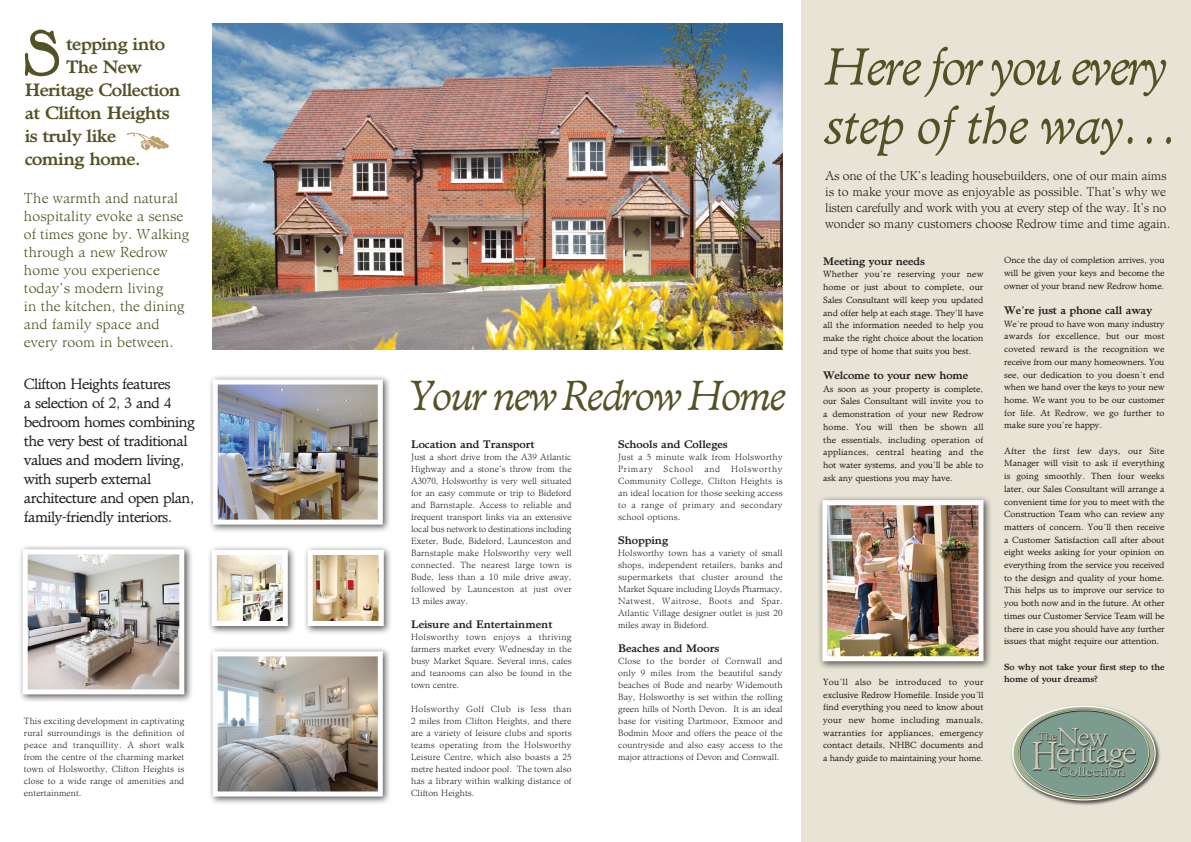
<style>
.page{position:relative;width:1191px;height:842px;background:#fff}
.page>*{position:absolute;margin:0;border:0;box-sizing:border-box;transform-origin:0 0}
.t1{font:69.5px "P22 Artsand Crafts Hunter";color:#545225;scale:.9 1}
.t2{font:italic 54.9px "TC Administer RR";letter-spacing:-.02em;color:#545225}
.t3{font:italic 54.9px "TC Administer RR";color:#545225}
.t4{font:italic 44px "TC Administer RR";letter-spacing:-.02em;color:#545225}
.t5{font:18px/22.9px "Cg Administer Bd";letter-spacing:-.03em;color:#545225}
.t6{font:15px/19px "Cg Administer";letter-spacing:-.04em;color:#231f20}
.t7{font:14.5px/18px "Cg Administer Lt";letter-spacing:.01em;color:#545225}
.t8{font:12.7px/15.9px "Cg Administer Lt";letter-spacing:-.015em;color:#231f20}
.t9{font:11px "Cg Administer Bd";color:#231f20}
.t10{font:9px/12px "Cg Administer Lt";letter-spacing:.01em;color:#231f20;text-align:justify}
.t11{font:9px/12.7px "Cg Administer";letter-spacing:-.01em;color:#231f20;text-align:justify}
.t12{font:9px "Cg Administer Bd";letter-spacing:-.01em;color:#231f20}
.t13{font:9px "Cg Administer";letter-spacing:.025em;color:#231f20}
</style>
<div class="page">
<img style="left:213px;top:23px;width:569px;height:327px">
<div style="left:207px;top:545px;width:90px;height:90px;background:#231f20;opacity:.75"></div>
<img style="left:218px;top:556px;width:64px;height:64px">
<div style="left:212px;top:550px;width:76px;height:76px;border:5px solid #fff"></div>
<div style="left:303px;top:545px;width:90px;height:90px;background:#231f20;opacity:.75"></div>
<img style="left:314px;top:556px;width:64px;height:64px">
<div style="left:308px;top:550px;width:76px;height:76px;border:5px solid #fff"></div>
<div style="left:208px;top:647px;width:183px;height:158px;background:#231f20;opacity:.75"></div>
<img style="left:219px;top:657px;width:158px;height:133px">
<div style="left:213px;top:651px;width:170px;height:145px;border:5px solid #fff"></div>
<div style="left:18px;top:544px;width:175px;height:159px;background:#231f20;opacity:.75"></div>
<img style="left:29px;top:555px;width:149px;height:133px">
<div style="left:23px;top:549px;width:161px;height:145px;border:5px solid #fff"></div>
<div style="left:208px;top:375px;width:183px;height:158px;background:#231f20;opacity:.75"></div>
<img style="left:219px;top:385px;width:158px;height:134px">
<div style="left:213px;top:379px;width:170px;height:146px;border:5px solid #fff"></div>
<div style="left:801px;top:0;width:390px;height:842px;background:#e7e4d5"></div>
<div style="left:817px;top:495px;width:175px;height:175px;background:#231f20;opacity:.75"></div>
<img style="left:828px;top:506px;width:149px;height:149px">
<div style="left:822px;top:500px;width:161px;height:161px;border:5px solid #fff"></div>
<div style="left:1010px;top:704px;width:150px;height:101px;background:#231f20;opacity:.75"></div>
<img style="left:1012px;top:706px;width:143px;height:94px">
<svg style="left:127px;top:133px;width:42px;height:18px"></svg>
<p class="t1" style="left:23px;top:14px;width:44px">S</p>
<p class="t5" style="left:66px;top:33px;width:100px">tepping into<br>The New</p>
<p class="t5" style="left:25px;top:79px;width:157px">Heritage Collection</p>
<p class="t5" style="left:25px;top:102px;width:146px">at Clifton Heights</p>
<p class="t5" style="left:25px;top:125px;width:93px">is truly like</p>
<p class="t5" style="left:25px;top:148px;width:118px">coming home.</p>
<p class="t7" style="left:24px;top:189px;width:167px">The warmth and natural hospitality evoke a sense of times gone by. Walking through a new Redrow home you experience today’s modern living<br>in the kitchen, the dining and family space and every room in between.</p>
<p class="t6" style="left:24px;top:375px;width:172px">Clifton Heights features<br>a selection of 2, 3 and 4 bedroom homes combining the very best of traditional values and modern living, with superb external architecture and open plan, family-friendly interiors.</p>
<p class="t10" style="left:24px;top:715px;width:162px">This exciting development in captivating rural surroundings is the definition of peace and tranquillity. A short walk from the centre of the charming market town of Holsworthy, Clifton Heights is close to a wide range of amenities and entertainment.</p>
<p class="t4" style="left:407px;top:372px;width:379px">Your new Redrow Home</p>
<p class="t9" style="left:411px;top:438px;width:125px">Location and Transport</p>
<p class="t10" style="left:411px;top:451px;width:162px">Just a short drive from the A39 Atlantic Highway and a stone’s throw from the A3070, Holsworthy is very well situated for an easy commute or trip to Bideford and Barnstaple. Access to reliable and frequent transport links via an extensive local bus network to destinations including Exeter, Bude, Bideford, Launceston and Barnstaple make Holsworthy very well connected. The nearest large town is Bude, less than a 10 mile drive away, followed by Launceston at just over 13 miles away.</p>
<p class="t9" style="left:411px;top:618px;width:143px">Leisure and Entertainment</p>
<p class="t10" style="left:411px;top:631px;width:162px">Holsworthy town enjoys a thriving farmers market every Wednesday in the busy Market Square. Several inns, cafes and tearooms can also be found in the town centre.</p>
<p class="t10" style="left:411px;top:703px;width:162px">Holsworthy Golf Club is less than 2 miles from Clifton Heights, and there are a variety of leisure clubs and sports teams operating from the Holsworthy Leisure Centre, which also boasts a 25 metre heated indoor pool. The town also has a library within walking distance of Clifton Heights.</p>
<p class="t9" style="left:618px;top:438px;width:111px">Schools and Colleges</p>
<p class="t10" style="left:618px;top:451px;width:166px">Just a 5 minute walk from Holsworthy Primary School and Holsworthy Community College, Clifton Heights is an ideal location for those seeking access to a range of primary and secondary school options.</p>
<p class="t9" style="left:618px;top:534px;width:51px">Shopping</p>
<p class="t10" style="left:618px;top:547px;width:166px">Holsworthy town has a variety of small shops, independent retailers, banks and supermarkets that cluster around the Market Square including Lloyds Pharmacy, Natwest, Waitrose, Boots and Spar.<br>Atlantic Village designer outlet is just 20 miles away in Bideford.</p>
<p class="t9" style="left:618px;top:642px;width:102px">Beaches and Moors</p>
<p class="t10" style="left:618px;top:655px;width:166px">Close to the border of Cornwall and only 9 miles from the beautiful sandy beaches of Bude and nearby Widemouth Bay, Holsworthy is set within the rolling green hills of North Devon. It is an ideal base for visiting Dartmoor, Exmoor and Bodmin Moor and offers the peace of the countryside and also easy access to the major attractions of Devon and Cornwall.</p>
<p class="t2" style="left:825px;top:37px;width:342px">Here for you every</p>
<p class="t3" style="left:825px;top:96px;width:351px">step of the way...</p>
<p class="t8" style="left:825px;top:168px;width:347px">As one of the UK’s leading housebuilders, one of our main aims is to make your move as enjoyable as possible. That’s why we listen carefully and work with you at every step of the way. It’s no wonder so many customers choose Redrow time and time again.</p>
<p class="t9" style="left:823px;top:254px;width:103px">Meeting your needs</p>
<p class="t11" style="left:823px;top:268px;width:162px">Whether you’re reserving your new home or just about to complete, our Sales Consultant will keep you updated and offer help at each stage. They’ll have all the information needed to help you make the right choice about the location and type of home that suits you best.</p>
<p class="t9" style="left:823px;top:369px;width:147px">Welcome to your new home</p>
<p class="t11" style="left:823px;top:382px;width:162px">As soon as your property is complete, our Sales Consultant will invite you to a demonstration of your new Redrow home. You will then be shown all the essentials, including operation of appliances, central heating and the hot water systems, and you’ll be able to ask any questions you may have.</p>
<p class="t11" style="left:1004px;top:254px;width:162px">Once the day of completion arrives, you will be given your keys and become the owner of your brand new Redrow home.</p>
<p class="t9" style="left:1004px;top:304px;width:149px">We’re just a phone call away</p>
<p class="t11" style="left:1004px;top:317px;width:162px">We’re proud to have won many industry awards for excellence, but our most coveted reward is the recognition we receive from our many homeowners. You see, our dedication to you doesn’t end when we hand over the keys to your new home. We want you to be our customer for life. At Redrow, we go further to make sure you’re happy.</p>
<p class="t11" style="left:1004px;top:444px;width:162px">After the first few days, our Site Manager will visit to ask if everything is going smoothly. Then four weeks later, our Sales Consultant will arrange a convenient time for you to meet with the Construction Team who can review any matters of concern. You’ll then receive a Customer Satisfaction call after about eight weeks asking for your opinion on everything from the service you received to the design and quality of your home.<br>This helps us to improve our service to you both now and in the future. At other times our Customer Service Team will be there in case you should have any further issues that might require our attention.</p>
<p class="t12" style="left:1004px;top:661px;width:162px">So why not take your first step to the</p>
<p class="t13" style="left:823px;top:676px;width:162px">You’ll also be introduced to your</p>
<p class="t12" style="left:1004px;top:674px;width:95px">home of your dreams?</p>
<p class="t11" style="left:823px;top:688px;width:162px">exclusive Redrow Homefile. Inside you’ll find everything you need to know about your new home including manuals, warranties for appliances, emergency contact details, NHBC documents and a handy guide to maintaining your home.</p>
</div>
